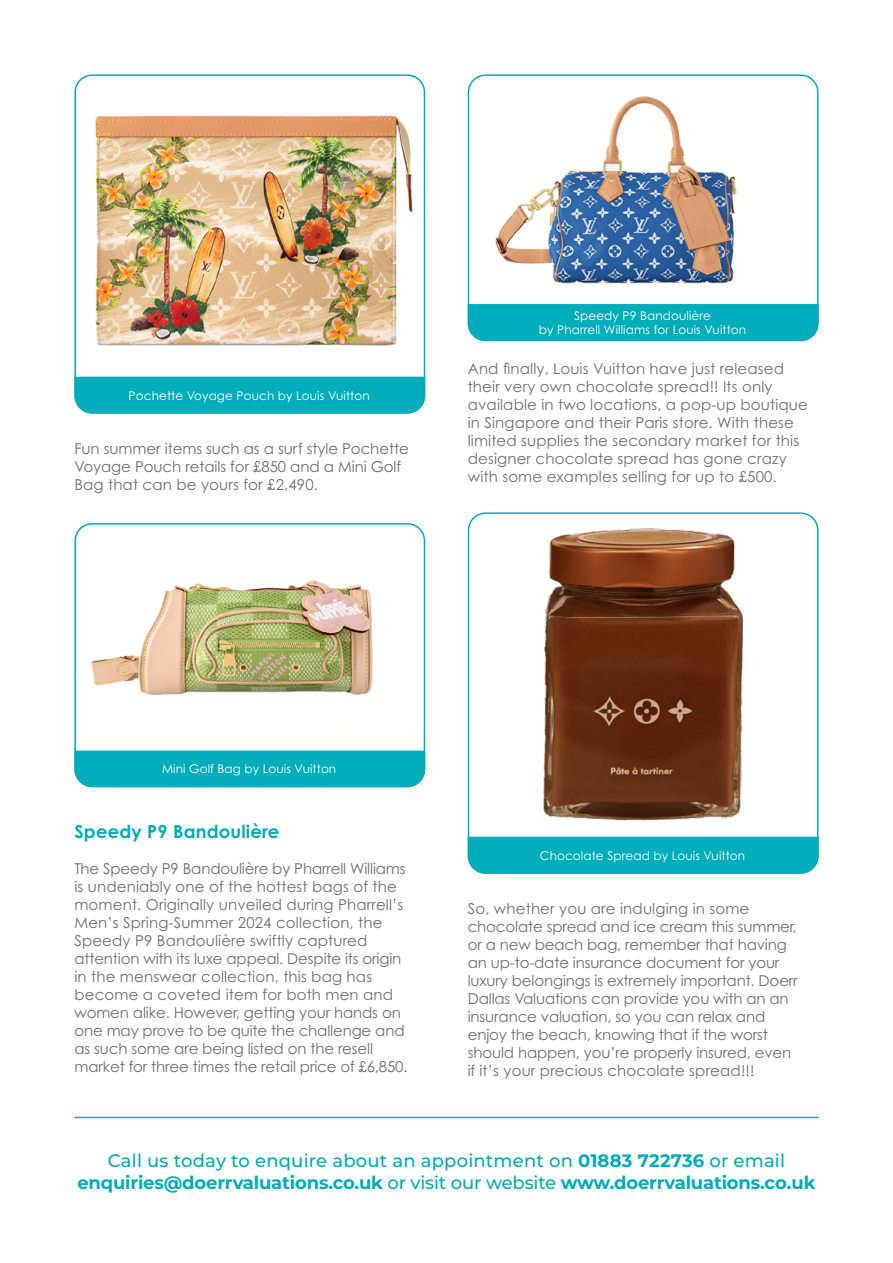
<style>
.page{position:relative;width:893px;height:1263px;background:#fff}
.page>*{position:absolute;margin:0;border:0;box-sizing:border-box;transform-origin:0 0}
.t1{font:700 18px/21.6px "Montserrat";letter-spacing:-.01em;color:#00adba;text-align:center}
.t2{font:700 18px "Century Gothic Pro";letter-spacing:.01em;color:#00adba}
.t3{font:15px/18px "Century Gothic Pro";letter-spacing:-.005em;color:#706f6f}
.t4{font:12px/14.4px "Century Gothic Pro";letter-spacing:.01em;color:#fff;text-align:center}
.s1{font-weight:500}
</style>
<div class="page">
<hr style="left:74px;top:1117px;width:745px;height:1px;background:#00adba">
<img style="left:77px;top:77px;width:347px;height:300px">
<div style="left:74px;top:74px;width:351px;height:340px;border:2px solid #00adba;border-radius:17px"></div>
<img style="left:495px;top:96px;width:242px;height:188px">
<div style="left:468px;top:74px;width:351px;height:267px;border:2px solid #00adba;border-radius:17px"></div>
<img style="left:487px;top:528px;width:312px;height:309px">
<div style="left:468px;top:512px;width:351px;height:362px;border:2px solid #00adba;border-radius:17px"></div>
<img style="left:77px;top:524px;width:347px;height:171px">
<div style="left:74px;top:523px;width:351px;height:264px;border:2px solid #00adba;border-radius:17px"></div>
<div style="left:74px;top:377px;width:351px;height:37px;background:#00adba"></div>
<div style="left:74px;top:750px;width:351px;height:37px;background:#00adba"></div>
<div style="left:468px;top:304px;width:351px;height:37px;background:#00adba"></div>
<div style="left:468px;top:837px;width:351px;height:36px;background:#00adba"></div>
<p class="t4" style="left:129px;top:388px;width:243px">Pochette Voyage Pouch by Louis Vuitton</p>
<p class="t3" style="left:74px;top:440px;width:336px">Fun summer items such as a surf style Pochette<br>Voyage Pouch retails for £850 and a Mini Golf<br>Bag that can be yours for £2,490.</p>
<p class="t4" style="left:539px;top:308px;width:209px">Speedy P9 Bandoulière<br>by Pharrell Williams for Louis Vuitton</p>
<p class="t3" style="left:468px;top:359px;width:342px">And finally, Louis Vuitton have just released their very own chocolate spread!! Its only available in two locations, a pop-up boutique in Singapore and their Paris store. With these limited supplies the secondary market for this designer chocolate spread has gone crazy with some examples selling for up to £500.</p>
<p class="t4" style="left:162px;top:762px;width:176px">Mini Golf Bag by Louis Vuitton</p>
<p class="t2" style="left:74px;top:820px;width:207px">Speedy P9 Bandoulière</p>
<p class="t3" style="left:74px;top:859px;width:335px">The Speedy P9 Bandoulière by Pharrell Williams is undeniably one of the hottest bags of the moment. Originally unveiled during Pharrell’s Men’s Spring-Summer 2024 collection, the Speedy P9 Bandoulière swiftly captured attention with its luxe appeal. Despite its origin in the menswear collection, this bag has become a coveted item for both men and women alike. However, getting your hands on one may prove to be quite the challenge and as such some are being listed on the resell market for three times the retail price of £6,850.</p>
<p class="t4" style="left:540px;top:848px;width:207px">Chocolate Spread by Louis Vuitton</p>
<p class="t3" style="left:468px;top:899px;width:332px">So, whether you are indulging in some chocolate spread and ice cream this summer, or a new beach bag, remember that having an up-to-date insurance document for your luxury belongings is extremely important. Doerr Dallas Valuations can provide you with an an insurance valuation, so you can relax and enjoy the beach, knowing that if the worst should happen, you’re properly insured, even if it’s your precious chocolate spread!!!</p>
<p class="t1" style="left:77px;top:1149px;width:740px"><span class="s1">Call us today to enquire about an appointment on</span> 01883 722736 <span class="s1">or email </span>enquiries@doerrvaluations.co.uk <span class="s1">or visit our website</span> www.doerrvaluations.co.uk</p>
</div>
